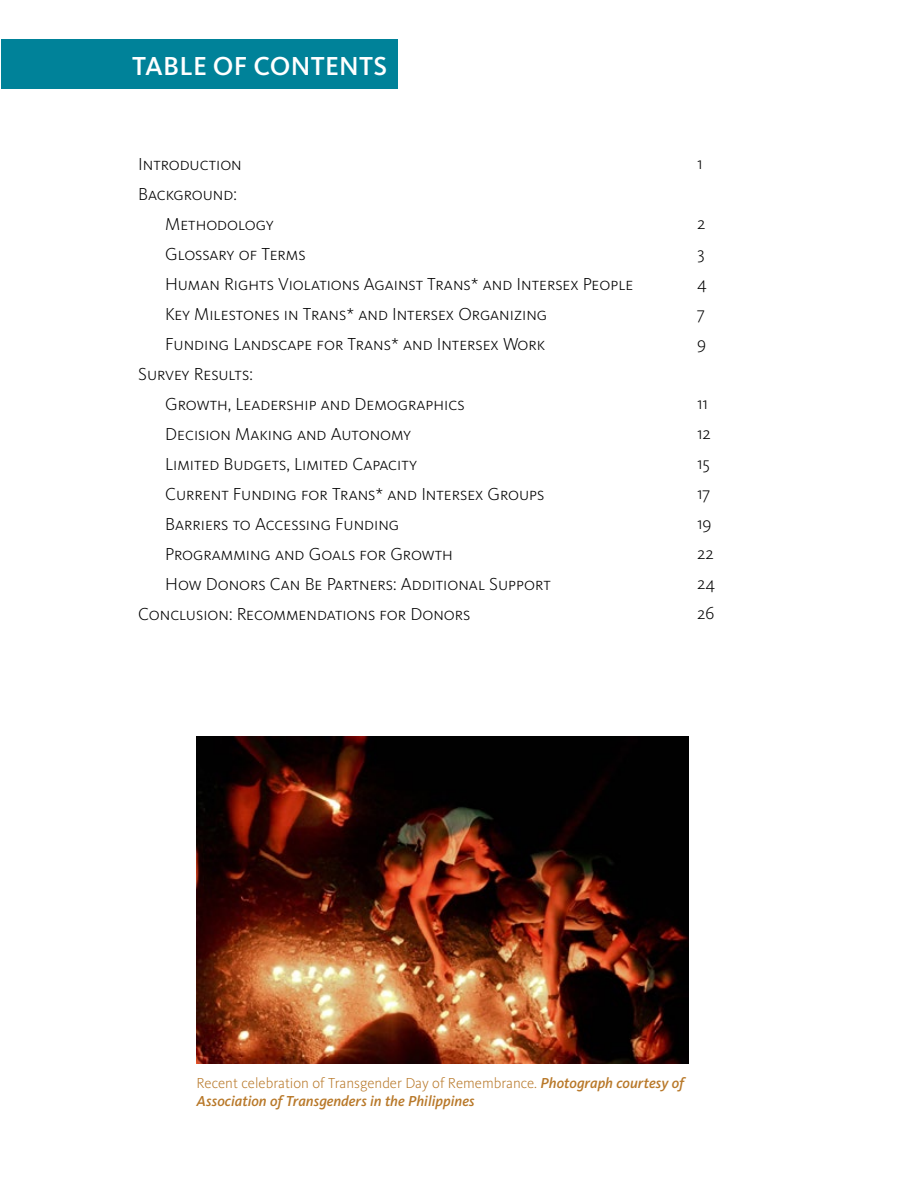
<style>
.page{position:relative;width:918px;height:1188px;background:#fff}
.page>*{position:absolute;margin:0;border:0;box-sizing:border-box;transform-origin:0 0}
.t1{font:500 27px "Kievit Pro";letter-spacing:.09em;color:#fff}
.t2{font:300 18px/30px "Kievit Pro";color:#000}
.t3{font:italic 500 15px/18px "Kievit Pro";color:#b87829}
.s1{font-weight:300;font-style:normal}
</style>
<div class="page">
<div style="left:1px;top:40px;width:396px;height:49px;background:#008299"></div>
<img style="left:197px;top:736px;width:491px;height:328px">
<h1 class="t1" style="left:132px;top:49px;width:242px">TABLE OF CONTENTS</h1>
<p class="t2" style="left:138px;top:149px;width:105px">Introduction</p>
<p class="t2" style="left:138px;top:179px;width:100px">Background:</p>
<p class="t2" style="left:165px;top:209px;width:110px">Methodology</p>
<p class="t2" style="left:165px;top:239px;width:142px">Glossary of Terms</p>
<p class="t2" style="left:165px;top:269px;width:470px">Human Rights Violations Against Trans* and Intersex People</p>
<p class="t2" style="left:165px;top:299px;width:384px">Key Milestones in Trans* and Intersex Organizing</p>
<p class="t2" style="left:165px;top:329px;width:382px">Funding Landscape for Trans* and Intersex Work</p>
<p class="t2" style="left:138px;top:359px;width:116px">Survey Results:</p>
<p class="t2" style="left:165px;top:389px;width:301px">Growth, Leadership and Demographics</p>
<p class="t2" style="left:165px;top:419px;width:247px">Decision Making and Autonomy</p>
<p class="t2" style="left:165px;top:449px;width:253px">Limited Budgets, Limited Capacity</p>
<p class="t2" style="left:165px;top:479px;width:381px">Current Funding for Trans* and Intersex Groups</p>
<p class="t2" style="left:165px;top:509px;width:236px">Barriers to Accessing Funding</p>
<p class="t2" style="left:165px;top:539px;width:289px">Programming and Goals for Growth</p>
<p class="t2" style="left:165px;top:569px;width:387px">How Donors Can Be Partners: Additional Support</p>
<p class="t2" style="left:138px;top:599px;width:334px">Conclusion: Recommendations for Donors</p>
<p class="t2" style="left:697px;top:148px;width:7px">1</p>
<p class="t2" style="left:697px;top:208px;width:11px">2<br>3<br>4<br>7<br>9</p>
<p class="t2" style="left:697px;top:388px;width:20px">11<br>12<br>15<br>17<br>19<br>22<br>24<br>26</p>
<p class="t3" style="left:197px;top:1074px;width:489px"><span class="s1">Recent celebration of Transgender Day of Remembrance.</span> Photograph courtesy of<br>Association of Transgenders in the Philippines</p>
</div>
